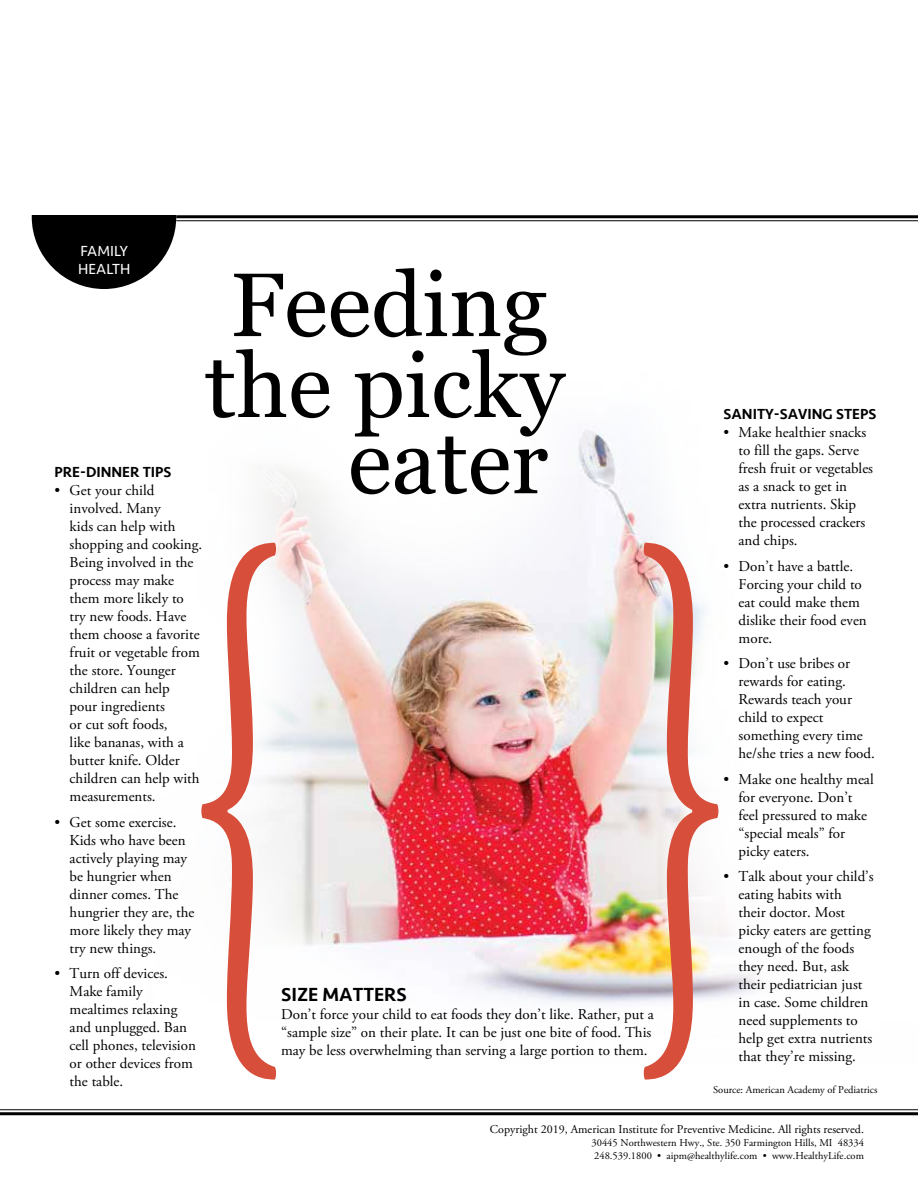
<style>
.page{position:relative;width:918px;height:1188px;background:#fff}
.page>*{position:absolute;margin:0;border:0;box-sizing:border-box;transform-origin:0 0}
.t1{font:630px "Adobe Garamond";color:#d74e3b;scale:.54 1}
.t2{font:90px/78.6px "Georgia";color:#000;text-align:right}
.t3{font:500 19.5px "Seravek";color:#000}
.t4{font:15px/18px "Adobe Garamond Pro";color:#000}
.t5{font:500 15px "Seravek";color:#000}
.t6{font:15px/18px "Seravek";color:#fff}
.t7{font:12px "Adobe Garamond Pro";color:#000}
.t8{font:10.5px/12.6px "Adobe Garamond Pro";color:#000}
</style>
<div class="page">
<div style="left:32px;top:144px;width:144px;height:145px;background:#000;border-radius:50%"></div>
<img style="left:260px;top:429px;width:500px;height:574px">
<hr style="left:176px;top:215px;width:742px;height:3px;background:#000">
<hr style="left:176px;top:220px;width:742px;height:1px;background:#000">
<hr style="left:0;top:1112px;width:918px;height:3px;background:#000">
<hr style="left:0;top:1109px;width:918px;height:1px;background:#000">
<div style="left:24px;top:110px;width:161px;height:105px;background:#fff"></div>
<svg style="left:643px;top:543px;width:76px;height:460px"></svg>
<p class="t6" style="left:78px;top:242px;width:54px">FAMILY<br>HEALTH</p>
<h2 class="t2" style="left:205px;top:262px;width:361px">Feeding the picky eater</h2>
<p class="t5" style="left:55px;top:463px;width:118px">PRE-DINNER TIPS</p>
<p class="t4" style="left:70px;top:482px;width:134px;text-indent:-15px">• Get your child involved. Many<br>kids can help with shopping and cooking.<br>Being involved in the process may make them more likely to try new foods. Have them choose a favorite fruit or vegetable from the store. Younger children can help<br>pour ingredients<br>or cut soft foods,<br>like bananas, with a butter knife. Older children can help with measurements.</p>
<p class="t4" style="left:70px;top:813px;width:126px;text-indent:-15px">• Get some exercise.<br>Kids who have been actively playing may be hungrier when dinner comes. The hungrier they are, the more likely they may try new things.</p>
<p class="t4" style="left:70px;top:965px;width:128px;text-indent:-15px">• Turn off devices.<br>Make family mealtimes relaxing and unplugged. Ban cell phones, television or other devices from the table.</p>
<h1 class="t1" style="left:180px;top:444px;width:201px">{</h1>
<h3 class="t3" style="left:281px;top:983px;width:127px">SIZE MATTERS</h3>
<p class="t4" style="left:281px;top:1006px;width:374px">Don’t force your child to eat foods they don’t like. Rather, put a “sample size” on their plate. It can be just one bite of food. This may be less overwhelming than serving a large portion to them.</p>
<p class="t5" style="left:724px;top:405px;width:154px">SANITY-SAVING STEPS</p>
<p class="t4" style="left:739px;top:424px;width:136px;text-indent:-15px">• Make healthier snacks to fill the gaps. Serve fresh fruit or vegetables as a snack to get in extra nutrients. Skip the processed crackers and chips.</p>
<p class="t4" style="left:739px;top:557px;width:130px;text-indent:-15px">• Don’t have a battle.<br>Forcing your child to eat could make them dislike their food even more.</p>
<p class="t4" style="left:739px;top:655px;width:138px;text-indent:-15px">• Don’t use bribes or rewards for eating.<br>Rewards teach your child to expect something every time he/she tries a new food.</p>
<p class="t4" style="left:739px;top:770px;width:137px;text-indent:-15px">• Make one healthy meal for everyone. Don’t feel pressured to make “special meals” for picky eaters.</p>
<p class="t4" style="left:739px;top:868px;width:137px;text-indent:-15px">• Talk about your child’s eating habits with<br>their doctor. Most picky eaters are getting enough of the foods they need. But, ask their pediatrician just in case. Some children need supplements to help get extra nutrients that they’re missing.</p>
<p class="t8" style="left:713px;top:1084px;width:166px">Source: American Academy of Pediatrics</p>
<p class="t7" style="left:490px;top:1122px;width:376px">Copyright 2019, American Institute for Preventive Medicine. All rights reserved.</p>
<p class="t8" style="left:592px;top:1137px;width:274px">30445 Northwestern Hwy., Ste. 350 Farmington Hills, MI 48334<br>248.539.1800 • aipm@healthylife.com • www.HealthyLife.com</p>
</div>
